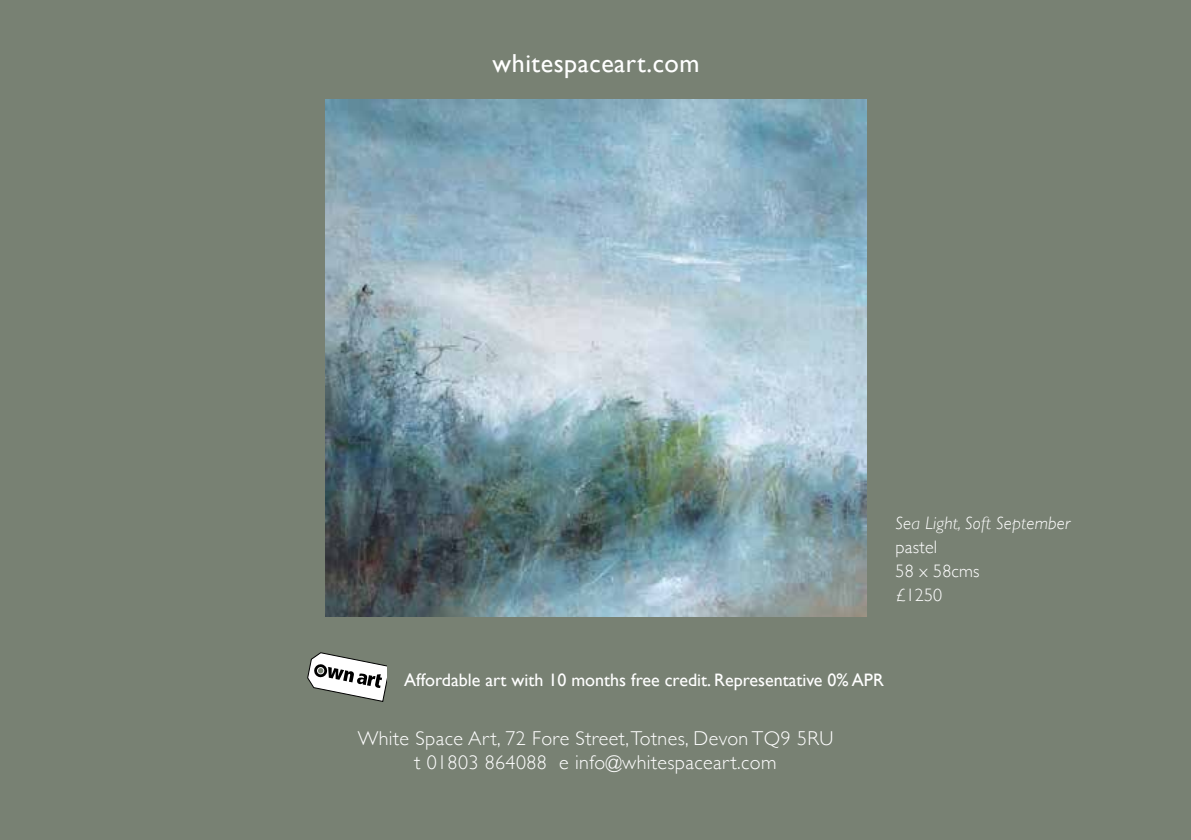
<style>
.page{position:relative;width:1191px;height:840px;background:#fff}
.page>*{position:absolute;margin:0;border:0;box-sizing:border-box;transform-origin:0 0}
.t1{font:26px "Gill Sans";letter-spacing:.02em;color:#fff}
.t2{font:300 20px/24px "Gill Sans";letter-spacing:.02em;color:#fff;text-align:center}
.t3{font:18px "Gill Sans";color:#fff}
.t4{font:italic 300 18px "Gill Sans";letter-spacing:.01em;color:#fff}
.t5{font:300 18px/24px "Gill Sans";letter-spacing:.01em;color:#fff}
</style>
<div class="page">
<div style="left:0;top:0;width:1191px;height:839px;background:#788173"></div>
<svg style="left:307px;top:652px;width:80px;height:49px"></svg>
<div style="left:317px;top:666px;width:7px;height:8px;border:1px solid #fff;border-radius:50%"></div>
<img style="left:326px;top:99px;width:540px;height:517px">
<h1 class="t1" style="left:492px;top:48px;width:208px">whitespaceart.com</h1>
<p class="t4" style="left:895px;top:512px;width:176px">Sea Light, Soft September</p>
<p class="t5" style="left:895px;top:533px;width:86px">pastel<br>58 x 58cms £1250</p>
<p class="t3" style="left:404px;top:669px;width:481px">Affordable art with 10 months free credit. Representative 0% APR</p>
<p class="t2" style="left:358px;top:725px;width:477px">White Space Art, 72 Fore Street, Totnes, Devon TQ9 5RU t 01803 864088 e info@whitespaceart.com</p>
</div>
